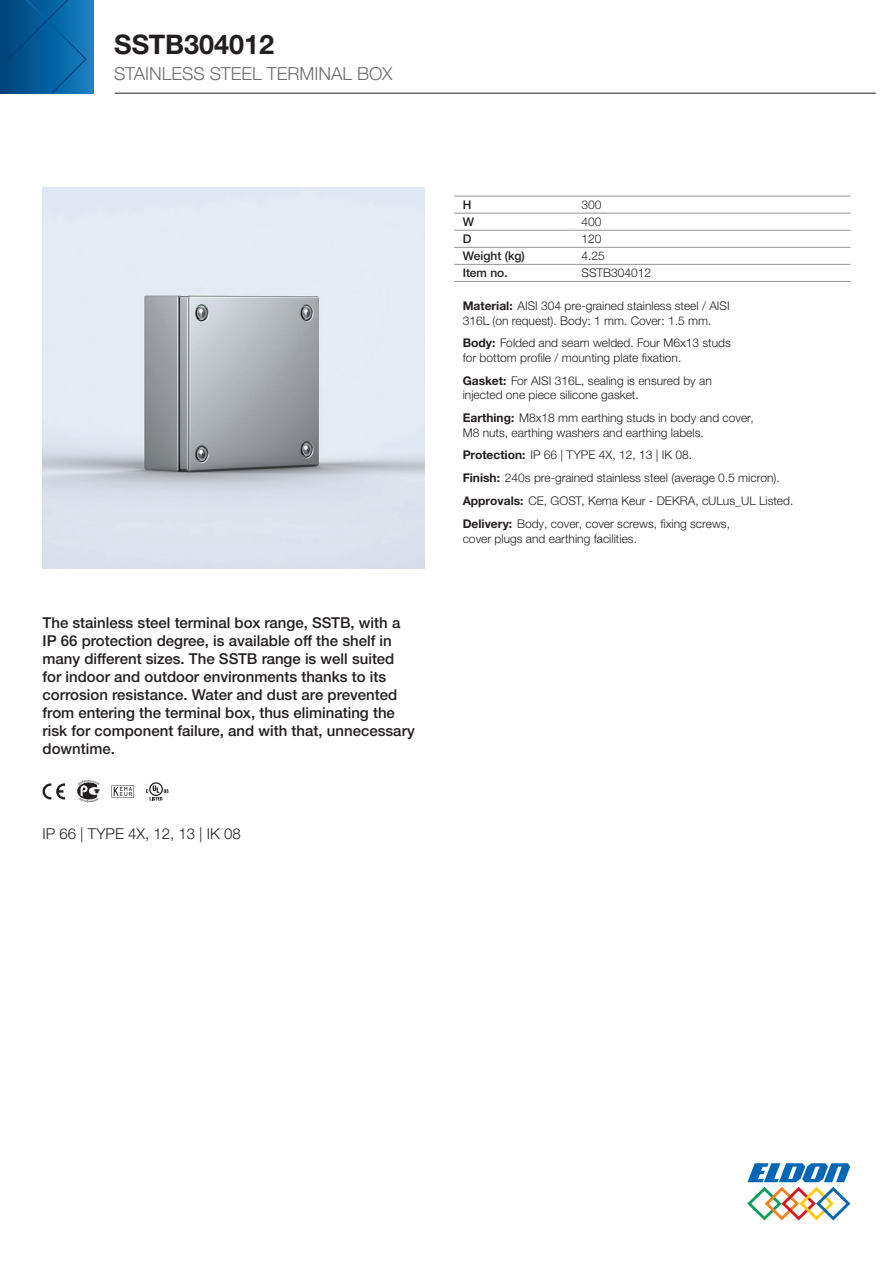
<style>
.page{position:relative;width:893px;height:1263px;background:#fff}
.page>*{position:absolute;margin:0;border:0;box-sizing:border-box;transform-origin:0 0}
.t1{font:700 27px "Helvetica Neue LTW1 G";color:#231f20}
.t2{font:300 18px "Helvetica Neue LTW1 G";color:#6c6d70}
.t3{font:500 15px/18px "Helvetica Neue LTW1 G";color:#231f20}
.t4{font:300 15px "Helvetica Neue LTW1 G";color:#231f20}
.t5{font:300 12px/14.4px "Helvetica Neue LTW1 G";color:#231f20}
.t6{font:500 12px "Helvetica Neue LTW1 G";color:#231f20}
.s1{font-weight:700}
</style>
<div class="page">
<svg style="left:747px;top:1163px;width:103px;height:57px"></svg>
<div style="left:0;top:0;width:93px;height:94px;background:#2380c2"></div>
<svg style="left:0;top:0;width:87px;height:94px;background:#065d99"></svg>
<hr style="left:115px;top:93px;width:761px;height:1px;background:#231f20">
<hr style="left:454px;top:196px;width:119px;height:1px;background:#939598">
<hr style="left:454px;top:213px;width:119px;height:1px;background:#939598">
<hr style="left:573px;top:196px;width:277px;height:1px;background:#939598">
<hr style="left:573px;top:213px;width:277px;height:1px;background:#939598">
<hr style="left:454px;top:230px;width:119px;height:1px;background:#939598">
<hr style="left:573px;top:230px;width:277px;height:1px;background:#939598">
<hr style="left:454px;top:247px;width:119px;height:1px;background:#939598">
<hr style="left:573px;top:247px;width:277px;height:1px;background:#939598">
<hr style="left:454px;top:264px;width:119px;height:1px;background:#939598">
<hr style="left:454px;top:281px;width:119px;height:1px;background:#939598">
<hr style="left:573px;top:264px;width:277px;height:1px;background:#939598">
<hr style="left:573px;top:281px;width:277px;height:1px;background:#939598">
<img style="left:43px;top:187px;width:381px;height:382px">
<svg style="left:43px;top:783px;width:22px;height:16px"></svg>
<svg style="left:77px;top:780px;width:22px;height:23px"></svg>
<svg style="left:112px;top:785px;width:22px;height:13px"></svg>
<svg style="left:146px;top:782px;width:23px;height:18px"></svg>
<h1 class="t1" style="left:114px;top:28px;width:161px">SSTB304012</h1>
<h2 class="t2" style="left:114px;top:63px;width:280px">STAINLESS STEEL TERMINAL BOX</h2>
<p class="t3" style="left:43px;top:613px;width:374px">The stainless steel terminal box range, SSTB, with a IP 66 protection degree, is available off the shelf in many different sizes. The SSTB range is well suited for indoor and outdoor environments thanks to its corrosion resistance. Water and dust are prevented from entering the terminal box, thus eliminating the risk for component failure, and with that, unnecessary downtime.</p>
<p class="t4" style="left:43px;top:825px;width:200px">IP 66 | TYPE 4X, 12, 13 | IK 08</p>
<p class="t6" style="left:463px;top:197px;width:10px">H</p>
<p class="t5" style="left:582px;top:197px;width:22px">300</p>
<p class="t6" style="left:463px;top:214px;width:13px">W</p>
<p class="t5" style="left:582px;top:214px;width:22px">400</p>
<p class="t6" style="left:463px;top:232px;width:10px">D</p>
<p class="t5" style="left:582px;top:232px;width:22px">120</p>
<p class="t6" style="left:463px;top:249px;width:64px">Weight (kg)</p>
<p class="t5" style="left:582px;top:249px;width:25px">4.25</p>
<p class="t6" style="left:463px;top:266px;width:47px">Item no.</p>
<p class="t5" style="left:582px;top:266px;width:71px">SSTB304012</p>
<p class="t5" style="left:463px;top:299px;width:269px"><span class="s1">Material:</span> AISI 304 pre-grained stainless steel / AISI<br>316L (on request). Body: 1 mm. Cover: 1.5 mm.</p>
<p class="t5" style="left:463px;top:336px;width:270px"><span class="s1">Body:</span> Folded and seam welded. Four M6x13 studs for bottom profile / mounting plate fixation.</p>
<p class="t5" style="left:463px;top:373px;width:251px"><span class="s1">Gasket:</span> For AISI 316L, sealing is ensured by an injected one piece silicone gasket.</p>
<p class="t5" style="left:463px;top:411px;width:293px"><span class="s1">Earthing:</span> M8x18 mm earthing studs in body and cover,<br>M8 nuts, earthing washers and earthing labels.</p>
<p class="t5" style="left:463px;top:444px;width:332px;line-height:23px"><span class="s1">Protection:</span> IP 66 | TYPE 4X, 12, 13 | IK 08.<br><span class="s1">Finish:</span> 240s pre-grained stainless steel (average 0.5 micron).<br><span class="s1">Approvals:</span> CE, GOST, Kema Keur - DEKRA, cULus_UL Listed.<br><span class="s1">Delivery:</span> Body, cover, cover screws, fixing screws,</p>
<p class="t5" style="left:463px;top:531px;width:176px">cover plugs and earthing facilities.</p>
</div>
